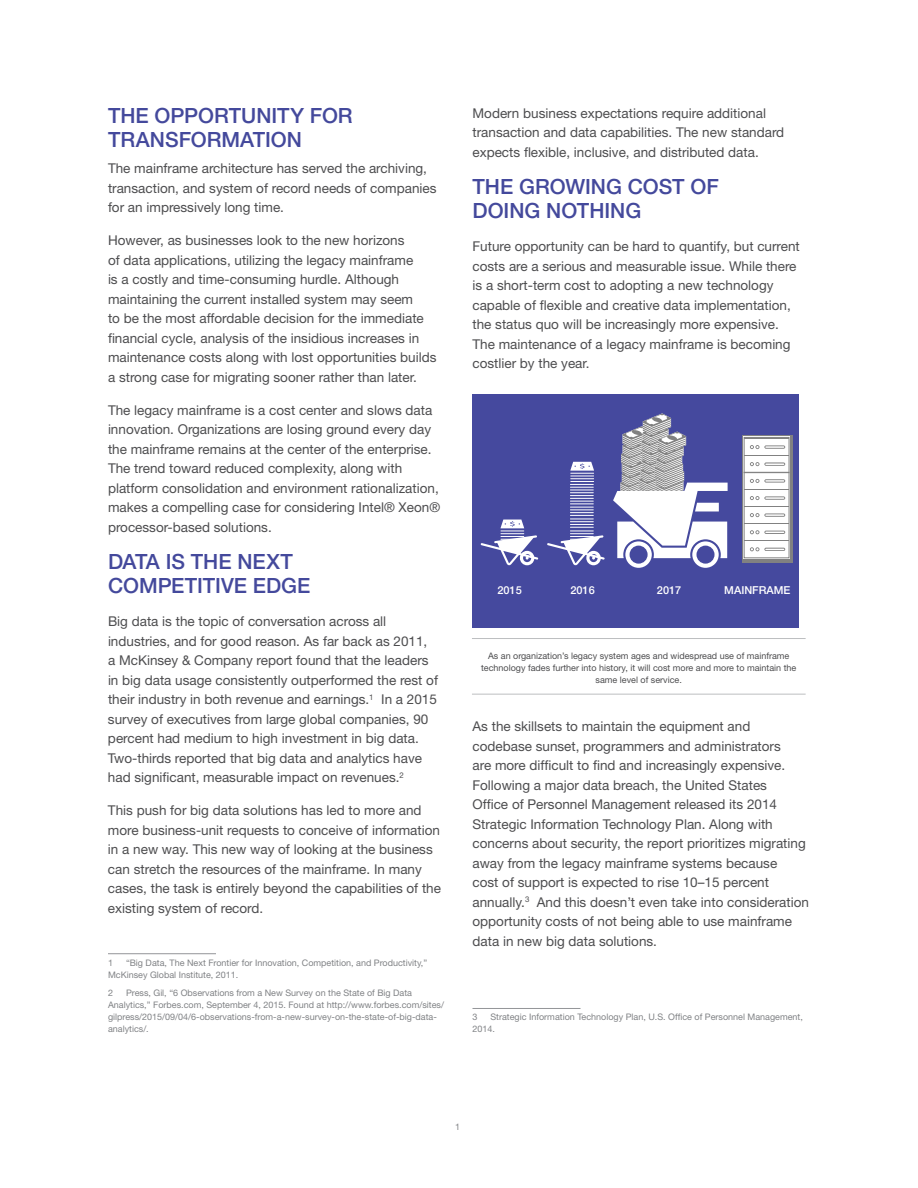
<style>
.page{position:relative;width:918px;height:1188px;background:#fff}
.page>*{position:absolute;margin:0;border:0;box-sizing:border-box;transform-origin:0 0}
.t1{font:500 21px/24px "Helvetica Neue LT Std";color:#44499c}
.t2{font:13.5px/19.5px "Helvetica Neue LT Pro";color:#4d4d4f}
.t3{font:500 10.95px "Helvetica Neue LT Std";color:#fff}
.t4{font:9px/12px "Helvetica Neue LT Pro";color:#808285}
.t5{font:9px/12px "Helvetica Neue LT Pro";color:#4d4d4f;text-align:center}
</style>
<div class="page">
<hr style="left:108px;top:953px;width:108px;height:1px;background:#939598">
<hr style="left:472px;top:1008px;width:108px;height:1px;background:#939598">
<hr style="left:472px;top:694px;width:334px;height:1px;background:#bcbec0">
<hr style="left:472px;top:638px;width:334px;height:1px;background:#bcbec0">
<div style="left:472px;top:394px;width:327px;height:234px;background:#45499e"></div>
<div style="left:742px;top:435px;width:50px;height:127px;background:#818181"></div>
<div style="left:743px;top:436px;width:47px;height:123px;background:#fff"></div>
<hr style="left:744px;top:523px;width:45px;height:1px;background:#818181">
<hr style="left:744px;top:506px;width:45px;height:1px;background:#818181">
<hr style="left:744px;top:489px;width:45px;height:1px;background:#818181">
<hr style="left:744px;top:540px;width:45px;height:1px;background:#818181">
<svg style="left:750px;top:547px;width:34px;height:4px"></svg>
<hr style="left:764px;top:548px;width:21px;height:3px;background:#818181;border-radius:2px">
<svg style="left:750px;top:479px;width:10px;height:4px"></svg>
<svg style="left:764px;top:479px;width:21px;height:4px"></svg>
<svg style="left:750px;top:496px;width:10px;height:4px"></svg>
<svg style="left:764px;top:496px;width:21px;height:4px"></svg>
<svg style="left:750px;top:513px;width:10px;height:4px"></svg>
<svg style="left:764px;top:513px;width:21px;height:4px"></svg>
<svg style="left:750px;top:530px;width:34px;height:4px"></svg>
<hr style="left:764px;top:531px;width:21px;height:3px;background:#818181;border-radius:2px">
<div style="left:744px;top:472px;width:45px;height:86px;border:1px solid #818181"></div>
<hr style="left:744px;top:455px;width:45px;height:1px;background:#818181">
<svg style="left:750px;top:462px;width:10px;height:4px"></svg>
<svg style="left:764px;top:462px;width:21px;height:4px"></svg>
<svg style="left:750px;top:445px;width:10px;height:4px"></svg>
<svg style="left:764px;top:445px;width:21px;height:4px"></svg>
<div style="left:744px;top:437px;width:45px;height:36px;border:1px solid #818181"></div>
<svg style="left:481px;top:520px;width:57px;height:45px"></svg>
<svg style="left:613px;top:413px;width:115px;height:155px"></svg>
<svg style="left:547px;top:462px;width:58px;height:103px"></svg>
<h1 class="t1" style="left:108px;top:103px;width:246px">THE OPPORTUNITY FOR<br>TRANSFORMATION</h1>
<p class="t2" style="left:108px;top:158px;width:330px">The mainframe architecture has served the archiving, transaction, and system of record needs of companies for an impressively long time.</p>
<p class="t2" style="left:108px;top:230px;width:330px">However, as businesses look to the new horizons<br>of data applications, utilizing the legacy mainframe<br>is a costly and time-consuming hurdle. Although maintaining the current installed system may seem<br>to be the most affordable decision for the immediate financial cycle, analysis of the insidious increases in maintenance costs along with lost opportunities builds a strong case for migrating sooner rather than later.</p>
<p class="t2" style="left:108px;top:400px;width:334px">The legacy mainframe is a cost center and slows data innovation. Organizations are losing ground every day the mainframe remains at the center of the enterprise.<br>The trend toward reduced complexity, along with platform consolidation and environment rationalization, makes a compelling case for considering Intel® Xeon® processor-based solutions.</p>
<h1 class="t1" style="left:108px;top:550px;width:204px">DATA IS THE NEXT<br>COMPETITIVE EDGE</h1>
<p class="t2" style="left:108px;top:611px;width:332px">Big data is the topic of conversation across all industries, and for good reason. As far back as 2011,<br>a McKinsey &amp; Company report found that the leaders in big data usage consistently outperformed the rest of their industry in both revenue and earnings.<sup>1</sup> In a 2015 survey of executives from large global companies, 90 percent had medium to high investment in big data.<br>Two-thirds reported that big data and analytics have had significant, measurable impact on revenues.<sup>2</sup></p>
<p class="t2" style="left:108px;top:800px;width:335px">This push for big data solutions has led to more and more business-unit requests to conceive of information in a new way. This new way of looking at the business can stretch the resources of the mainframe. In many cases, the task is entirely beyond the capabilities of the existing system of record.</p>
<p class="t4" style="left:108px;top:956px;width:321px;text-indent:18px">“Big Data, The Next Frontier for Innovation, Competition, and Productivity,”<br>McKinsey Global Institute, 2011.</p>
<p class="t4" style="left:108px;top:987px;width:7px">2</p>
<p class="t4" style="left:108px;top:956px;width:7px">1</p>
<p class="t4" style="left:108px;top:987px;width:338px;text-indent:18px">Press, Gil, “6 Observations from a New Survey on the State of Big Data Analytics,” Forbes.com, September 4, 2015. Found at http://www.forbes.com/sites/ gilpress/2015/09/04/6-observations-from-a-new-survey-on-the-state-of-big-data&shy;analytics/.</p>
<p class="t2" style="left:472px;top:103px;width:313px">Modern business expectations require additional transaction and data capabilities. The new standard expects flexible, inclusive, and distributed data.</p>
<h1 class="t1" style="left:472px;top:174px;width:248px">THE GROWING COST OF<br>DOING NOTHING</h1>
<p class="t2" style="left:472px;top:236px;width:329px">Future opportunity can be hard to quantify, but current costs are a serious and measurable issue. While there is a short-term cost to adopting a new technology capable of flexible and creative data implementation, the status quo will be increasingly more expensive.<br>The maintenance of a legacy mainframe is becoming costlier by the year.</p>
<p class="t3" style="left:497px;top:583px;width:26px">2015</p>
<p class="t3" style="left:570px;top:583px;width:26px">2016</p>
<p class="t3" style="left:657px;top:583px;width:26px">2017</p>
<p class="t3" style="left:724px;top:583px;width:68px">MAINFRAME</p>
<p class="t5" style="left:481px;top:649px;width:317px">As an organization’s legacy system ages and widespread use of mainframe technology fades further into history, it will cost more and more to maintain the same level of service.</p>
<p class="t2" style="left:472px;top:716px;width:338px">As the skillsets to maintain the equipment and codebase sunset, programmers and administrators<br>are more difficult to find and increasingly expensive.<br>Following a major data breach, the United States<br>Office of Personnel Management released its 2014<br>Strategic Information Technology Plan. Along with concerns about security, the report prioritizes migrating away from the legacy mainframe systems because<br>cost of support is expected to rise 10–15 percent annually.<sup>3</sup> And this doesn’t even take into consideration opportunity costs of not being able to use mainframe data in new big data solutions.</p>
<p class="t4" style="left:472px;top:1011px;width:332px;text-indent:18px">Strategic Information Technology Plan, U.S. Office of Personnel Management,<br>2014.</p>
<p class="t4" style="left:472px;top:1011px;width:7px">3</p>
<p class="t4" style="left:455px;top:1121px;width:7px">1</p>
</div>
